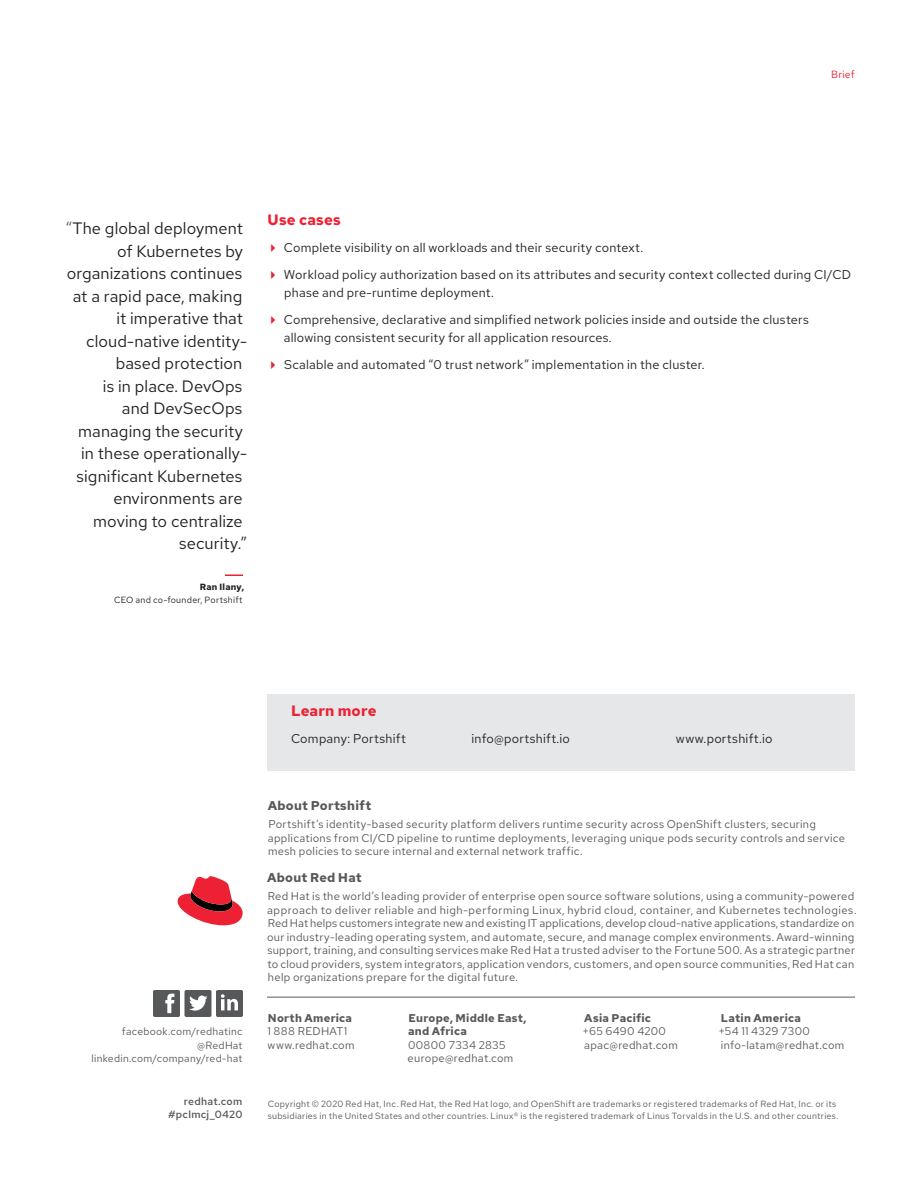
<style>
.page{position:relative;width:918px;height:1188px;background:#fff}
.page>*{position:absolute;margin:0;border:0;box-sizing:border-box;transform-origin:0 0}
.Sidebar_-_Pull_Quote{font:16.5px "Red Hat Text";letter-spacing:.005em;color:#231f20}
.Main_-_Subhead_1{font:700 15px "Red Hat Text";letter-spacing:.01em;color:#ed2133}
.Main_-_Body{font:12.75px/18px "Red Hat Text";letter-spacing:.02em;color:#231f20}
.Main_-_About_RH_Subh{font:700 12.75px "Red Hat Text";letter-spacing:.02em;color:#57585a}
.Main_-_About_RH_Body{font:11.25px/13.5px "Red Hat Text";letter-spacing:.025em;color:#57585a}
.t1{font:700 11.25px/13.5px "Red Hat Text";letter-spacing:.025em;color:#57585a}
.t2{font:10.5px/13.5px "Red Hat Text";letter-spacing:.025em;color:#57585a;text-align:right}
.t3{font:500 10.5px/13.5px "Red Hat Text";letter-spacing:.025em;color:#57585a;text-align:right}
.t4{font:10.5px "Red Hat Text";letter-spacing:.025em;color:#ed2133}
.t5{font:9px/11.2px "Red Hat Text";letter-spacing:.03em;color:#57585a}
.Snapshot_-_Pull_Quot{font:9px/13.5px "Red Hat Text";letter-spacing:.03em;color:#231f20;text-align:right}
.s1{color:#57585a}
.s2{font-weight:700}
</style>
<div class="page">
<svg style="left:153px;top:990px;width:90px;height:27px"></svg>
<hr style="left:267px;top:997px;width:588px;height:1px;background:#57585a">
<svg style="left:178px;top:876px;width:65px;height:49px"></svg>
<div style="left:267px;top:694px;width:587px;height:76px;background:#e6e7e9"></div>
<svg style="left:225px;top:574px;width:18px;height:2px"></svg>
<p class="t4" style="left:831px;top:67px;width:25px">Brief</p>
<p class="Sidebar_-_Pull_Quote" style="left:66px;top:217px;width:179px"><span class="s1">“</span>The global deployment</p>
<p class="Sidebar_-_Pull_Quote" style="left:117px;top:240px;width:127px">of Kubernetes by</p>
<p class="Sidebar_-_Pull_Quote" style="left:67px;top:262px;width:177px">organizations continues</p>
<p class="Sidebar_-_Pull_Quote" style="left:73px;top:285px;width:171px">at a rapid pace, making</p>
<p class="Sidebar_-_Pull_Quote" style="left:116px;top:307px;width:128px">it imperative that</p>
<p class="Sidebar_-_Pull_Quote" style="left:86px;top:330px;width:163px">cloud-native identity-</p>
<p class="Sidebar_-_Pull_Quote" style="left:116px;top:352px;width:128px">based protection</p>
<p class="Sidebar_-_Pull_Quote" style="left:103px;top:375px;width:141px">is in place. DevOps</p>
<p class="Sidebar_-_Pull_Quote" style="left:122px;top:397px;width:122px">and DevSecOps</p>
<p class="Sidebar_-_Pull_Quote" style="left:78px;top:420px;width:166px">managing the security</p>
<p class="Sidebar_-_Pull_Quote" style="left:81px;top:442px;width:168px">in these operationally-</p>
<p class="Sidebar_-_Pull_Quote" style="left:77px;top:465px;width:167px">significant Kubernetes</p>
<p class="Sidebar_-_Pull_Quote" style="left:113px;top:487px;width:131px">environments are</p>
<p class="Sidebar_-_Pull_Quote" style="left:93px;top:510px;width:151px">moving to centralize</p>
<p class="Sidebar_-_Pull_Quote" style="left:179px;top:532px;width:69px">security.”</p>
<p class="Snapshot_-_Pull_Quot" style="left:114px;top:579px;width:132px"><span class="s2">Ran Ilany,<br></span>CEO and co-founder, Portshift</p>
<p class="Main_-_Subhead_1" style="left:268px;top:210px;width:75px">Use cases</p>
<p class="Main_-_Body" style="left:284px;top:238px;width:361px">Complete visibility on all workloads and their security context.</p>
<p class="Main_-_Body" style="left:284px;top:265px;width:569px">Workload policy authorization based on its attributes and security context collected during CI/CD phase and pre-runtime deployment.</p>
<p class="Main_-_Body" style="left:284px;top:310px;width:527px">Comprehensive, declarative and simplified network policies inside and outside the clusters allowing consistent security for all application resources.</p>
<p class="Main_-_Body" style="left:284px;top:355px;width:422px">Scalable and automated “0 trust network” implementation in the cluster.</p>
<p class="t2" style="left:91px;top:1024px;width:153px">facebook.com/redhatinc @RedHat linkedin.com/company/red-hat</p>
<p class="t3" style="left:168px;top:1094px;width:76px">redhat.com #pclmcj_0420</p>
<p class="Main_-_Subhead_1" style="left:291px;top:700px;width:87px">Learn more</p>
<p class="Main_-_Body" style="left:291px;top:729px;width:116px">Company: Portshift</p>
<p class="Main_-_Body" style="left:471px;top:729px;width:100px">info@portshift.io</p>
<p class="Main_-_Body" style="left:676px;top:729px;width:98px">www.portshift.io</p>
<p class="Main_-_About_RH_Subh" style="left:268px;top:797px;width:105px">About Portshift</p>
<p class="Main_-_About_RH_Body" style="left:268px;top:817px;width:579px">Portshift’s identity-based security platform delivers runtime security across OpenShift clusters, securing applications from CI/CD pipeline to runtime deployments, leveraging unique pods security controls and service mesh policies to secure internal and external network traffic.</p>
<p class="Main_-_About_RH_Subh" style="left:267px;top:869px;width:96px">About Red Hat</p>
<p class="Main_-_About_RH_Body" style="left:267px;top:889px;width:591px">Red Hat is the world’s leading provider of enterprise open source software solutions, using a community-powered approach to deliver reliable and high-performing Linux, hybrid cloud, container, and Kubernetes technologies.<br>Red Hat helps customers integrate new and existing IT applications, develop cloud-native applications, standardize on our industry-leading operating system, and automate, secure, and manage complex environments. Award-winning support, training, and consulting services make Red Hat a trusted adviser to the Fortune 500. As a strategic partner to cloud providers, system integrators, application vendors, customers, and open source communities, Red Hat can help organizations prepare for the digital future.</p>
<p class="t1" style="left:408px;top:1011px;width:120px">Europe, Middle East, and Africa</p>
<p class="Main_-_About_RH_Body" style="left:408px;top:1038px;width:107px">00800 7334 2835 europe@redhat.com</p>
<p class="t1" style="left:268px;top:1011px;width:86px">North America</p>
<p class="Main_-_About_RH_Body" style="left:268px;top:1024px;width:89px">1 888 REDHAT1 www.redhat.com</p>
<p class="t1" style="left:584px;top:1011px;width:68px">Asia Pacific</p>
<p class="Main_-_About_RH_Body" style="left:583px;top:1024px;width:97px">+65 6490 4200 apac@redhat.com</p>
<p class="t1" style="left:721px;top:1011px;width:82px">Latin America</p>
<p class="Main_-_About_RH_Body" style="left:719px;top:1024px;width:127px">+54 11 4329 7300 info-latam@redhat.com</p>
<p class="t5" style="left:268px;top:1099px;width:572px">Copyright © 2020 Red Hat, Inc. Red Hat, the Red Hat logo, and OpenShift are trademarks or registered trademarks of Red Hat, Inc. or its subsidiaries in the United States and other countries. Linux® is the registered trademark of Linus Torvalds in the U.S. and other countries.</p>
</div>
